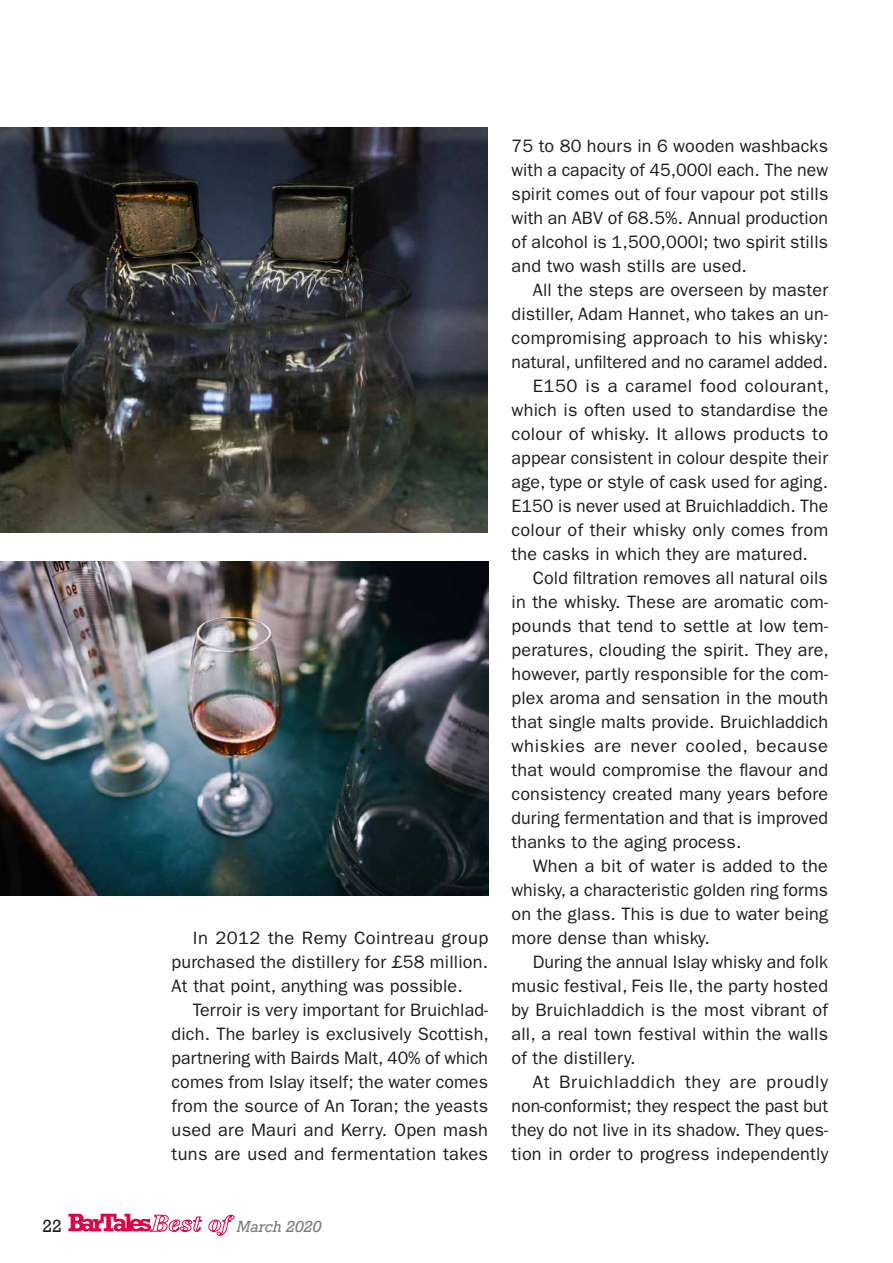
<style>
.page{position:relative;width:893px;height:1263px;background:#fff}
.page>*{position:absolute;margin:0;border:0;box-sizing:border-box;transform-origin:0 0}
.t1{font:18px/24px "ITC Franklin Gothic Std";letter-spacing:.01em;color:#1d1d1b;text-align:justify}
.t2{font:18px "ITC Franklin Gothic Std";letter-spacing:.035em;color:#1d1d1b}
.t3{font:18px "ITC Franklin Gothic Std";letter-spacing:.04em;color:#1d1d1b}
.t4{font:18px "Rockwell";color:#1d1d1b}
.t5{font:italic 15px "Rockwell";color:#7c7b7b}
</style>
<div class="page">
<svg style="left:68px;top:1214px;width:167px;height:22px"></svg>
<img style="left:0;top:128px;width:488px;height:404px">
<img style="left:0;top:561px;width:488px;height:335px">
<p class="t1" style="left:172px;top:926px;width:318px;text-indent:21px">In 2012 the Remy Cointreau group purchased the distillery for £58 million.<br>At that point, anything was possible.</p>
<p class="t1" style="left:172px;top:998px;width:319px;text-indent:21px">Terroir is very important for Bruichlad&shy;dich. The barley is exclusively Scottish, partnering with Bairds Malt, 40% of which comes from Islay itself; the water comes from the source of An Toran; the yeasts used are Mauri and Kerry. Open mash tuns are used and fermentation takes</p>
<p class="t4" style="left:43px;top:1215px;width:21px">22</p>
<p class="t5" style="left:237px;top:1217px;width:86px">March 2020</p>
<p class="t1" style="left:512px;top:134px;width:318px">75 to 80 hours in 6 wooden washbacks with a capacity of 45,000l each. The new spirit comes out of four vapour pot stills with an ABV of 68.5%. Annual production of alcohol is 1,500,000l; two spirit stills and two wash stills are used.</p>
<p class="t1" style="left:533px;top:278px;width:297px">All the steps are overseen by master</p>
<p class="t1" style="left:512px;top:302px;width:318px">distiller, Adam Hannet, who takes an un-</p>
<p class="t1" style="left:512px;top:326px;width:318px">compromising approach to his whisky:</p>
<p class="t1" style="left:512px;top:350px;width:318px">natural, unfiltered and no caramel added.</p>
<p class="t1" style="left:533px;top:374px;width:298px">E150 is a caramel food colourant,</p>
<p class="t1" style="left:512px;top:398px;width:318px">which is often used to standardise the</p>
<p class="t1" style="left:512px;top:422px;width:318px">colour of whisky. It allows products to</p>
<p class="t1" style="left:512px;top:446px;width:318px">appear consistent in colour despite their</p>
<p class="t1" style="left:512px;top:470px;width:318px">age, type or style of cask used for aging.</p>
<p class="t1" style="left:512px;top:494px;width:318px">E150 is never used at Bruichladdich. The</p>
<p class="t1" style="left:512px;top:518px;width:318px">colour of their whisky only comes from</p>
<p class="t1" style="left:512px;top:542px;width:298px">the casks in which they are matured.</p>
<p class="t1" style="left:533px;top:566px;width:297px">Cold filtration removes all natural oils</p>
<p class="t1" style="left:512px;top:590px;width:318px">in the whisky. These are aromatic com-</p>
<p class="t1" style="left:512px;top:614px;width:318px">pounds that tend to settle at low tem-</p>
<p class="t1" style="left:512px;top:638px;width:319px">peratures, clouding the spirit. They are,</p>
<p class="t1" style="left:512px;top:662px;width:318px">however, partly responsible for the com-</p>
<p class="t1" style="left:512px;top:686px;width:318px">plex aroma and sensation in the mouth</p>
<p class="t1" style="left:512px;top:710px;width:318px">that single malts provide. Bruichladdich</p>
<p class="t2" style="left:512px;top:735px;width:318px">whiskies are never cooled, because</p>
<p class="t1" style="left:512px;top:758px;width:318px">that would compromise the flavour and</p>
<p class="t1" style="left:512px;top:782px;width:318px">consistency created many years before</p>
<p class="t1" style="left:512px;top:806px;width:318px">during fermentation and that is improved</p>
<p class="t1" style="left:512px;top:830px;width:231px">thanks to the aging process.</p>
<p class="t1" style="left:533px;top:854px;width:297px">When a bit of water is added to the</p>
<p class="t1" style="left:512px;top:878px;width:318px">whisky, a characteristic golden ring forms</p>
<p class="t1" style="left:512px;top:902px;width:318px">on the glass. This is due to water being</p>
<p class="t1" style="left:512px;top:926px;width:200px">more dense than whisky.</p>
<p class="t1" style="left:533px;top:950px;width:297px">During the annual Islay whisky and folk</p>
<p class="t1" style="left:512px;top:974px;width:318px">music festival, Feis Ile, the party hosted</p>
<p class="t1" style="left:512px;top:998px;width:318px">by Bruichladdich is the most vibrant of</p>
<p class="t1" style="left:512px;top:1022px;width:318px">all, a real town festival within the walls</p>
<p class="t1" style="left:512px;top:1046px;width:126px">of the distillery.</p>
<p class="t3" style="left:533px;top:1071px;width:297px">At Bruichladdich they are proudly</p>
<p class="t1" style="left:512px;top:1094px;width:318px">non-conformist; they respect the past but</p>
<p class="t1" style="left:512px;top:1118px;width:318px">they do not live in its shadow. They ques-</p>
<p class="t1" style="left:512px;top:1142px;width:318px">tion in order to progress independently</p>
</div>
